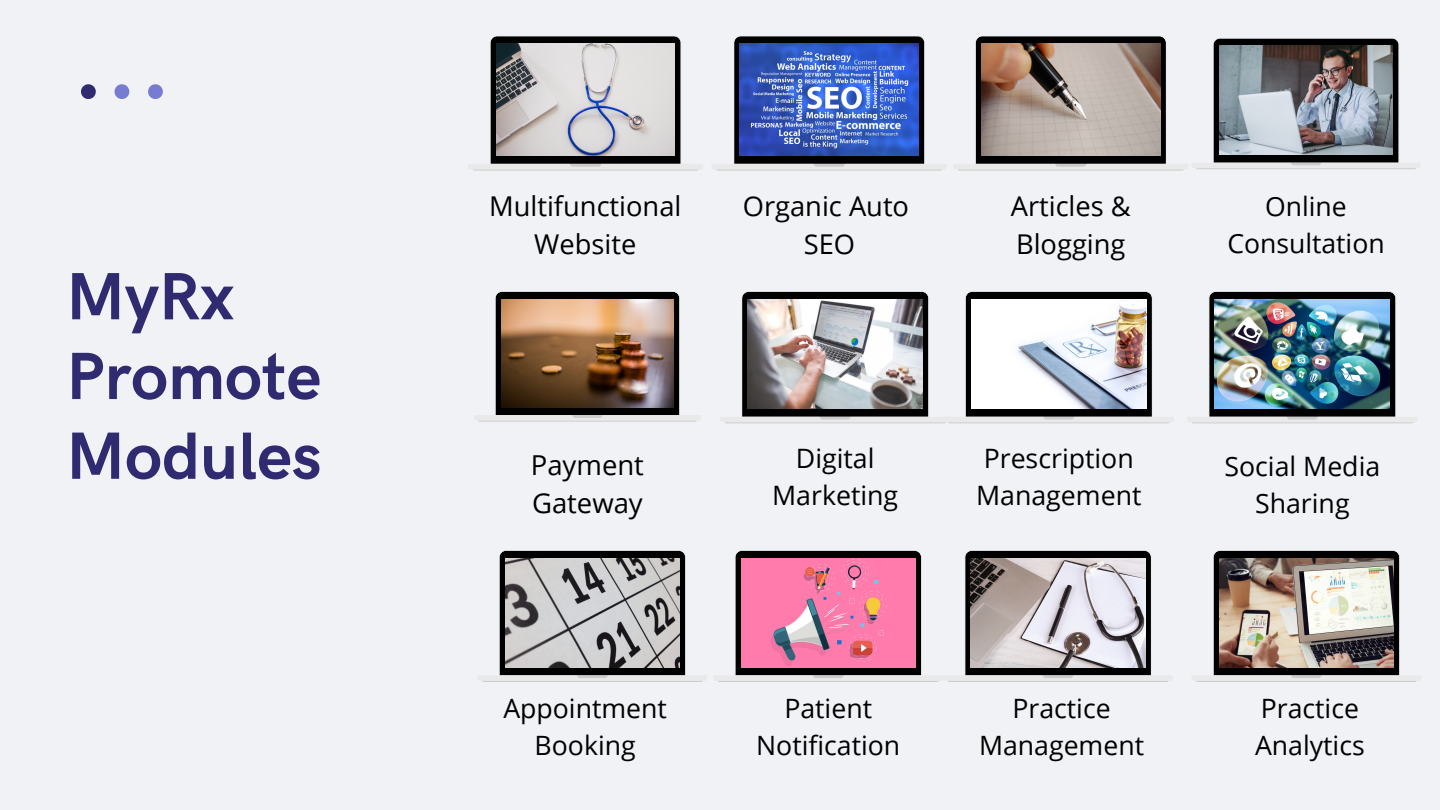
<style>
.page{position:relative;width:1440px;height:810px;background:#f0f2f6}
.page>*{position:absolute;margin:0;border:0;box-sizing:border-box;transform-origin:0 0}
.t1{font:700 67px "HK Grotesk";color:#302b70}
.t2{font:27.5px/38px "Open Sans";color:#000}
.t3{font:27.3px/37.7px "Open Sans";color:#000;text-align:center}
.t4{font:26.7px/36.9px "Open Sans";color:#000;text-align:center}
.t5{font:26.6px/36.8px "Open Sans";color:#000;text-align:center}
.t6{font:26.5px/36.7px "Open Sans";color:#000;text-align:center}
</style>
<div class="page">
<svg style="left:81px;top:84px;width:15px;height:15px"></svg>
<svg style="left:115px;top:84px;width:14px;height:15px"></svg>
<svg style="left:148px;top:84px;width:15px;height:15px"></svg>
<svg style="left:468px;top:36px;width:235px;height:135px"></svg>
<img style="left:496px;top:44px;width:179px;height:112px">
<svg style="left:712px;top:36px;width:235px;height:135px"></svg>
<img style="left:740px;top:44px;width:179px;height:111px">
<svg style="left:474px;top:291px;width:227px;height:131px"></svg>
<img style="left:501px;top:299px;width:173px;height:108px">
<svg style="left:478px;top:550px;width:229px;height:132px"></svg>
<img style="left:505px;top:558px;width:175px;height:109px">
<svg style="left:714px;top:550px;width:459px;height:132px"></svg>
<img style="left:971px;top:558px;width:174px;height:109px">
<svg style="left:1187px;top:291px;width:230px;height:132px"></svg>
<img style="left:1215px;top:299px;width:175px;height:110px">
<svg style="left:720px;top:291px;width:454px;height:132px"></svg>
<img style="left:971px;top:299px;width:175px;height:109px">
<svg style="left:953px;top:36px;width:467px;height:135px"></svg>
<img style="left:1219px;top:46px;width:174px;height:109px">
<svg style="left:1192px;top:550px;width:229px;height:132px"></svg>
<img style="left:1219px;top:558px;width:175px;height:109px">
<p class="t1" style="left:66px;top:259px;width:169px">MyRx</p>
<p class="t1" style="left:66px;top:339px;width:257px">Promote</p>
<p class="t1" style="left:66px;top:419px;width:257px">Modules</p>
<p class="t3" style="left:489px;top:186px;width:194px">Multifunctional<br>Website</p>
<p class="t3" style="left:743px;top:186px;width:168px">Organic Auto</p>
<p class="t3" style="left:804px;top:224px;width:53px">SEO</p>
<p class="t3" style="left:1011px;top:186px;width:122px;text-align:left">Articles &amp;<br>Blogging</p>
<p class="t2" style="left:531px;top:445px;width:115px">Payment<br>Gateway</p>
<p class="t5" style="left:503px;top:689px;width:165px">Appointment</p>
<p class="t5" style="left:535px;top:726px;width:103px">Booking</p>
<p class="t4" style="left:772px;top:439px;width:128px">Digital<br>Marketing</p>
<p class="t4" style="left:976px;top:439px;width:167px;text-align:left">Prescription<br>Management</p>
<p class="t5" style="left:756px;top:689px;width:146px">Patient<br>Notification</p>
<p class="t5" style="left:979px;top:689px;width:166px">Practice<br>Management</p>
<p class="t6" style="left:1227px;top:187px;width:159px">Online<br>Consultation</p>
<p class="t4" style="left:1224px;top:447px;width:157px">Social Media<br>Sharing</p>
<p class="t5" style="left:1255px;top:689px;width:111px;text-align:left">Practice<br>Analytics</p>
</div>
